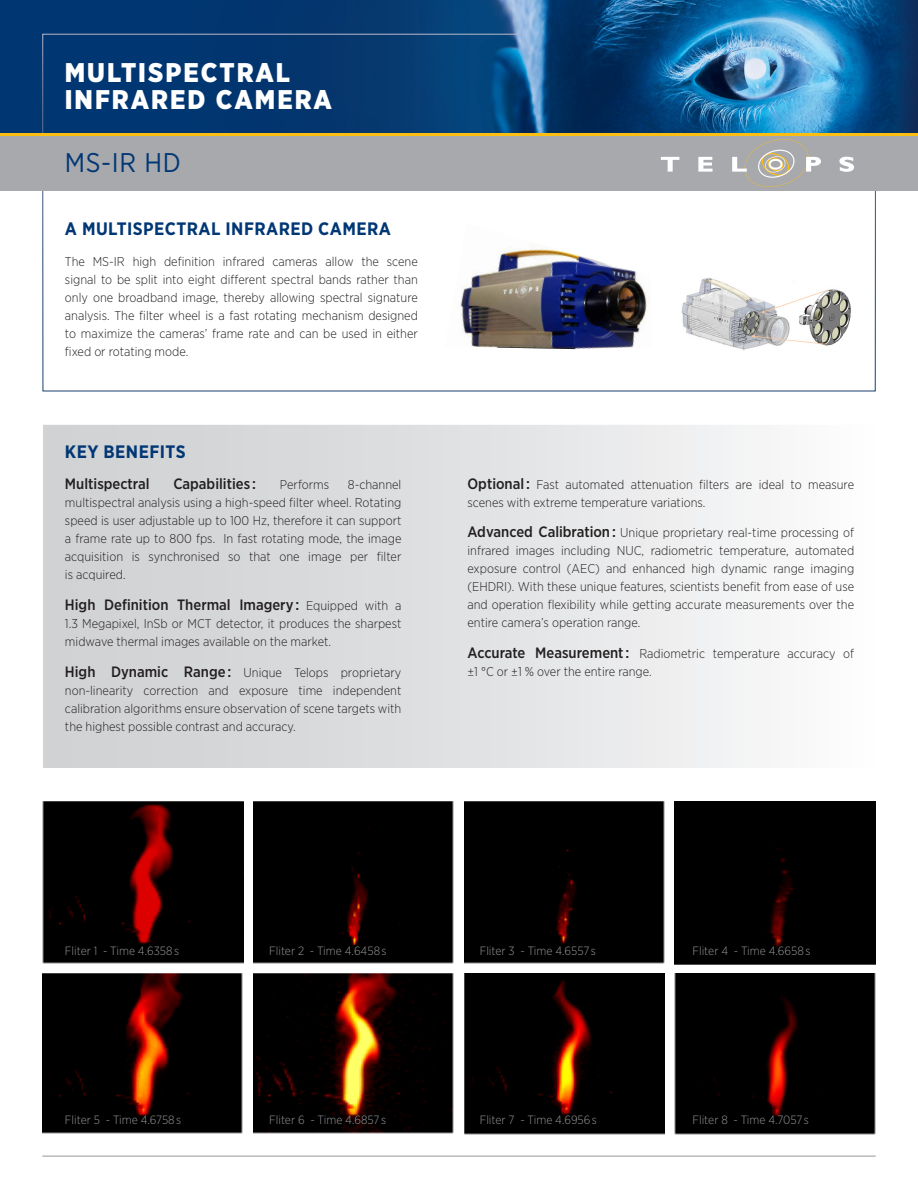
<style>
.page{position:relative;width:918px;height:1188px;background:#fff}
.page>*{position:absolute;margin:0;border:0;box-sizing:border-box;transform-origin:0 0}
.Titre_sections{font:900 27px/27px "Gotham Narrow";letter-spacing:.075em;color:#fff}
.Titre_sections-2{font:27px "Gotham Narrow";color:#013775}
.Titre_sections-3{font:700 18px "Gotham Narrow";letter-spacing:.025em;color:#013775}
.Texte_courant{font:500 15px "Gotham Narrow";color:#231f20}
.Texte_courant-2{font:300 12.75px/18px "Gotham Narrow";color:#231f20;text-align:justify}
.Légende{font:300 12px "Gotham Narrow";color:#939598}
.s1{font-weight:300;font-size:12.75px}
.s2{font-weight:500;font-size:15px}
</style>
<div class="page">
<img style="left:0;top:0;width:918px;height:134px">
<svg style="left:42px;top:34px;width:834px;height:357px"></svg>
<div style="left:43px;top:424px;width:832px;height:344px;background:linear-gradient(to right,#cccdcf,#fafafb)"></div>
<hr style="left:42px;top:1156px;width:834px;height:1px;background:#939598">
<hr style="left:0;top:134px;width:918px;height:2px;background:#fdbe12">
<div style="left:0;top:136px;width:918px;height:54px;background:#a8a9ad"></div>
<svg style="left:661px;top:157px;width:18px;height:15px"></svg>
<svg style="left:698px;top:157px;width:15px;height:15px"></svg>
<svg style="left:839px;top:157px;width:15px;height:15px"></svg>
<svg style="left:732px;top:139px;width:89px;height:48px"></svg>
<img style="left:680px;top:269px;width:173px;height:83px">
<img style="left:445px;top:224px;width:207px;height:125px">
<img style="left:42px;top:802px;width:201px;height:162px">
<div style="left:253px;top:802px;width:201px;height:162px;background:#000"></div>
<div style="left:464px;top:802px;width:201px;height:162px;background:#000"></div>
<div style="left:675px;top:802px;width:201px;height:162px;background:#000"></div>
<img style="left:42px;top:973px;width:201px;height:161px">
<img style="left:253px;top:973px;width:201px;height:161px">
<img style="left:464px;top:973px;width:201px;height:162px">
<img style="left:675px;top:973px;width:201px;height:162px">
<p class="Titre_sections" style="left:65px;top:59px;width:269px">MULTISPECTRAL<br>INFRARED CAMERA</p>
<p class="Titre_sections-2" style="left:65px;top:146px;width:118px">MS-IR HD</p>
<p class="Titre_sections-3" style="left:65px;top:217px;width:328px">A MULTISPECTRAL INFRARED CAMERA</p>
<p class="Texte_courant-2" style="left:65px;top:252px;width:354px">The MS-IR high definition infrared cameras allow the scene signal to be split into eight different spectral bands rather than only one broadband image, thereby allowing spectral signature analysis. The filter wheel is a fast rotating mechanism designed to maximize the cameras’ frame rate and can be used in either fixed or rotating mode.</p>
<p class="Titre_sections-3" style="left:65px;top:441px;width:122px">KEY BENEFITS</p>
<p class="Texte_courant" style="left:65px;top:474px;width:86px">Multispectral</p>
<p class="Texte_courant" style="left:173px;top:474px;width:84px">Capabilities :</p>
<p class="Texte_courant-2" style="left:280px;top:475px;width:51px">Performs</p>
<p class="Texte_courant-2" style="left:65px;top:475px;width:338px;text-indent:283px">8-channel multispectral analysis using a high-speed filter wheel. Rotating speed is user adjustable up to 100 Hz, therefore it can support a frame rate up to 800 fps. In fast rotating mode, the image acquisition is synchronised so that one image per filter is acquired.</p>
<p class="Texte_courant" style="left:65px;top:595px;width:338px">High Definition Thermal Imagery : <span class="s1">Equipped with a</span></p>
<p class="Texte_courant-2" style="left:65px;top:614px;width:338px">1.3 Megapixel, InSb or MCT detector, it produces the sharpest midwave thermal images available on the market.</p>
<p class="Texte_courant-2" style="left:65px;top:663px;width:338px"><span class="s2">High Dynamic Range :</span> Unique Telops proprietary non-linearity correction and exposure time independent calibration algorithms ensure observation of scene targets with the highest possible contrast and accuracy.</p>
<p class="Texte_courant-2" style="left:468px;top:475px;width:388px"><span class="s2">Optional :</span> Fast automated attenuation filters are ideal to measure scenes with extreme temperature variations.</p>
<p class="Texte_courant-2" style="left:468px;top:524px;width:388px"><span class="s2">Advanced Calibration :</span> Unique proprietary real-time processing of infrared images including NUC, radiometric temperature, automated exposure control (AEC) and enhanced high dynamic range imaging (EHDRI). With these unique features, scientists benefit from ease of use and operation flexibility while getting accurate measurements over the entire camera’s operation range.</p>
<p class="Texte_courant-2" style="left:468px;top:644px;width:388px"><span class="s2">Accurate Measurement :</span> Radiometric temperature accuracy of ±1 °C or ±1 % over the entire range.</p>
<p class="Légende" style="left:65px;top:943px;width:116px">Fliter 1 - Time 4.6358 s</p>
<p class="Légende" style="left:65px;top:1113px;width:118px">Fliter 5 - Time 4.6758 s</p>
<p class="Légende" style="left:269px;top:943px;width:119px">Fliter 2 - Time 4.6458 s</p>
<p class="Légende" style="left:269px;top:1113px;width:118px">Fliter 6 - Time 4.6857 s</p>
<p class="Légende" style="left:480px;top:943px;width:118px">Fliter 3 - Time 4.6557 s</p>
<p class="Légende" style="left:480px;top:1113px;width:119px">Fliter 7 - Time 4.6956 s</p>
<p class="Légende" style="left:692px;top:943px;width:120px">Fliter 4 - Time 4.6658 s</p>
<p class="Légende" style="left:692px;top:1113px;width:118px">Fliter 8 - Time 4.7057 s</p>
</div>
